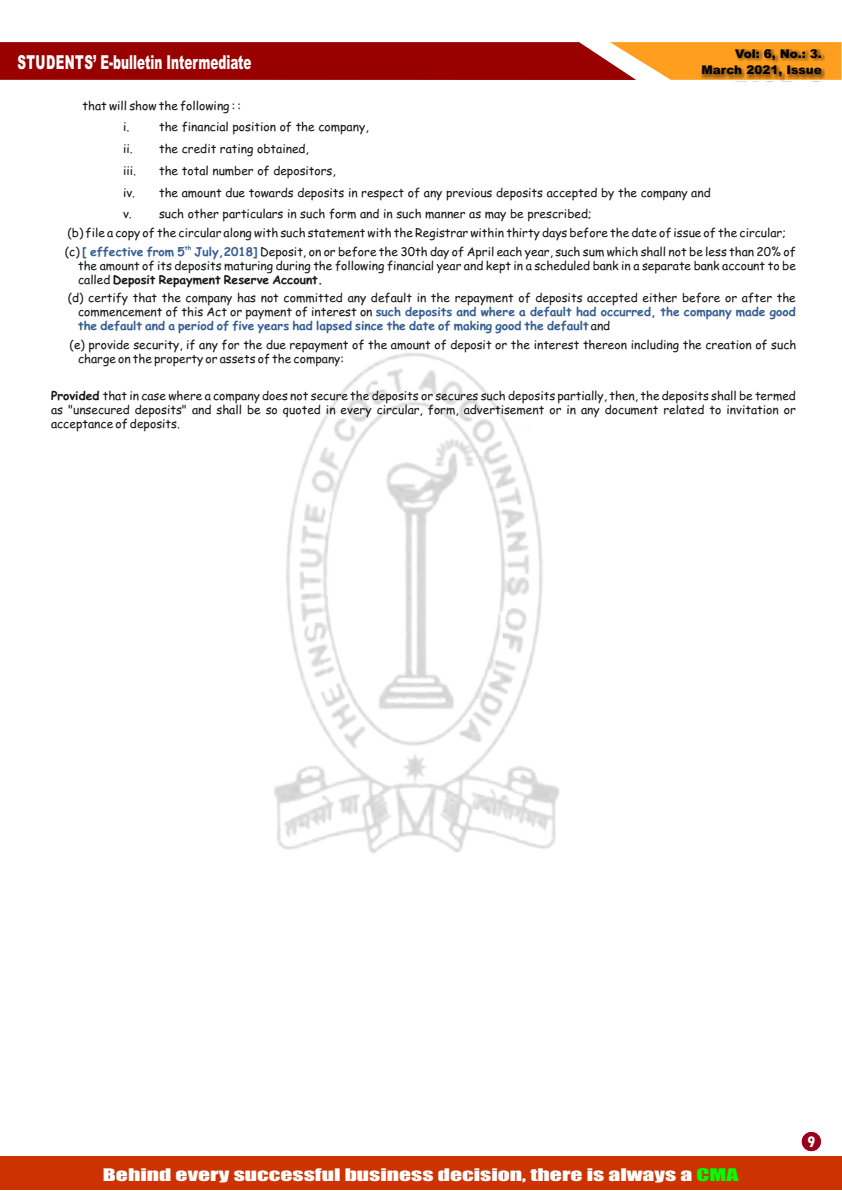
<style>
.page{position:relative;width:842px;height:1191px;background:#fff}
.page>*{position:absolute;margin:0;border:0;box-sizing:border-box;transform-origin:0 0}
.t1{font:900 19.2px "Arial";color:#fff;scale:.63 1}
.t2{font:16px "Impact";color:#fff;scale:1.48 1}
.t3{font:800 condensed 16px "Tw Cen";color:#fff}
.t4{font:12px/13.8px "Comic Sans MS";color:#151616}
.t5{font:900 12px/16.9px "Arial";color:#000;text-align:right}
.t6{font:700 6px "Comic Sans MS";color:#365e91}
.s1{font-weight:700;color:#365e91}
.s2{font-weight:700}
.s3{color:#0f0}
</style>
<div class="page">
<svg style="left:0;top:42px;width:841px;height:38px;background:#ab2110"></svg>
<div style="left:0;top:1156px;width:842px;height:33px;background:#c30"></div>
<div style="left:802px;top:1132px;width:19px;height:19px;background:#99001a;border-radius:50%"></div>
<img style="left:274px;top:353px;width:285px;height:500px">
<div style="left:701px;top:49px;width:123px;height:32px;background:#000;opacity:.49"></div>
<h1 class="t1" style="left:17px;top:56px;width:373px">STUDENTS’ E-bulletin Intermediate</h1>
<p class="t5" style="left:702px;top:46px;width:122px">Vol: 6, No.: 3.<br>March 2021, Issue</p>
<p class="t4" style="left:123px;top:96px;width:120px;line-height:21.7px;text-indent:-40px">that will show the following : : i.</p>
<p class="t4" style="left:123px;top:117px;width:247px;line-height:21.7px;text-indent:36px">the financial position of the company, ii. the credit rating obtained,<br>iii.</p>
<p class="t4" style="left:123px;top:161px;width:589px;line-height:21.7px;text-indent:36px">the total number of depositors,<br>iv. the amount due towards deposits in respect of any previous deposits accepted by the company and v. such other particulars in such form and in such manner as may be prescribed;</p>
<p class="t4" style="left:65px;top:224px;width:732px;line-height:18.8px">(b) file a copy of the circular along with such statement with the Registrar within thirty days before the date of issue of the circular; (c) <span class="s1">[ effective from 5 July,2018]</span> Deposit, on or before the 30th day of April each year, such sum which shall not be less than 20% of</p>
<p class="t6" style="left:185px;top:245px;width:8px">th</p>
<p class="t4" style="left:78px;top:260px;width:719px">the amount of its deposits maturing during the following financial year and kept in a scheduled bank in a separate bank account to be called <span class="s2">Deposit Repayment Reserve Account.</span></p>
<p class="t4" style="left:78px;top:292px;width:719px;text-align:justify;text-indent:-10px">(d) certify that the company has not committed any default in the repayment of deposits accepted either before or after the commencement of this Act or payment of interest on <span class="s1">such deposits and where a default had occurred, the company made good the default and a period of five years had lapsed since the date of making good the default</span> and</p>
<p class="t4" style="left:78px;top:339px;width:720px;text-indent:-8px">(e) provide security, if any for the due repayment of the amount of deposit or the interest thereon including the creation of such charge on the property or assets of the company:</p>
<p class="t4" style="left:51px;top:390px;width:746px;text-align:justify"><span class="s2">Provided</span> that in case where a company does not secure the deposits or secures such deposits partially, then, the deposits shall be termed as "unsecured deposits" and shall be so quoted in every circular, form, advertisement or in any document related to invitation or acceptance of deposits.</p>
<h2 class="t2" style="left:103px;top:1168px;width:431px">Behind every successful business decision, there is always a <span class="s3">CMA</span></h2>
<h2 class="t3" style="left:802px;top:1132px;width:18px">33i 938</h2>
</div>
